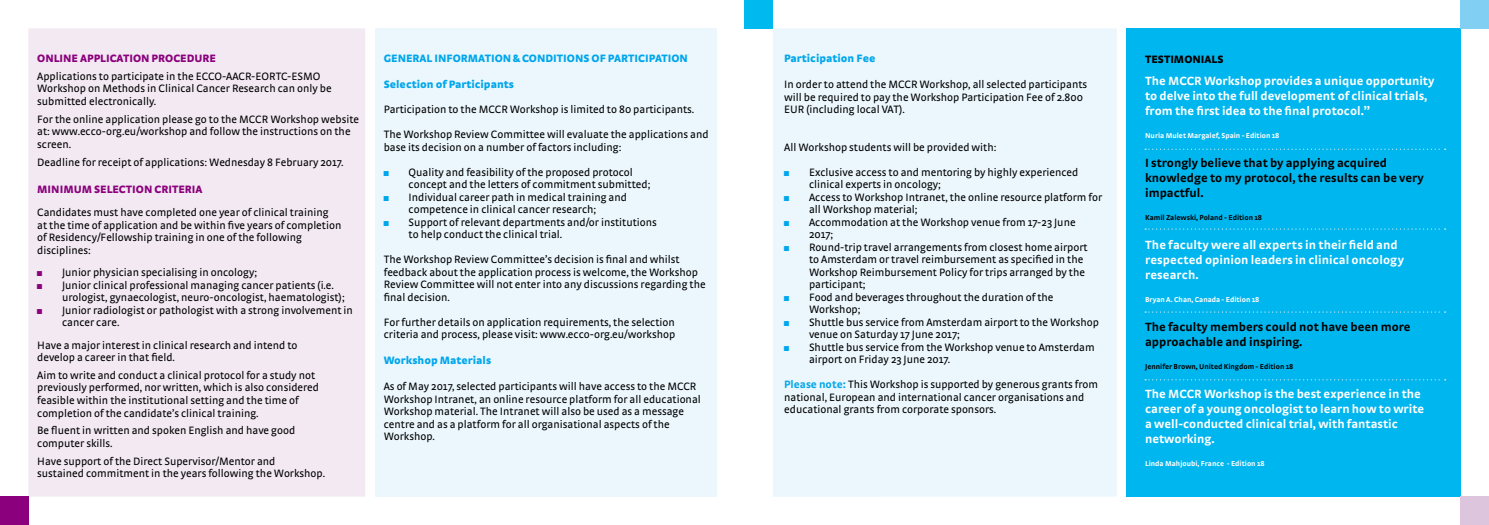
<style>
.page{position:relative;width:1489px;height:525px;background:#fff}
.page>*{position:absolute;margin:0;border:0;box-sizing:border-box;transform-origin:0 0}
.t1{font:700 12.5px/15px "Strada OT";color:#fff}
.t2{font:700 12.5px/15px "Strada OT";color:#000}
.t3{font:11.25px/12.5px "Strada OT";color:#000}
.t4{font:900 11.25px "Strada OT";color:#00a6eb}
.t5{font:900 11.25px "Strada OT";color:#8b007c}
.t6{font:900 11.25px "Strada OT";color:#000}
.t7{font:700 7.5px "Strada OT";color:#fff}
.t8{font:700 7.5px "Strada OT";color:#000}
.s1{font-size:7.5px;color:#8b007c}
.s2{font-size:7.5px;color:#00a6eb}
.s3{font-weight:700;color:#00a6eb}
</style>
<div class="page">
<div style="left:772px;top:28px;width:344px;height:468px;background:#ebf7fd"></div>
<div style="left:375px;top:28px;width:341px;height:468px;background:#ebf7fd"></div>
<div style="left:28px;top:28px;width:337px;height:468px;background:#f2e9f2"></div>
<div style="left:1126px;top:28px;width:334px;height:468px;background:#00b6ee"></div>
<div style="left:0;top:496px;width:28px;height:28px;background:#8b007c"></div>
<div style="left:1460px;top:496px;width:28px;height:28px;background:#ddc5dd"></div>
<div style="left:1460px;top:0;width:28px;height:28px;background:#81d0f4"></div>
<div style="left:744px;top:0;width:28px;height:28px;background:#00baef"></div>
<svg style="left:1144px;top:148px;width:301px;height:2px"></svg>
<svg style="left:1144px;top:228px;width:301px;height:1px"></svg>
<svg style="left:1144px;top:311px;width:301px;height:1px"></svg>
<svg style="left:1144px;top:379px;width:301px;height:1px"></svg>
<p class="t5" style="left:37px;top:51px;width:180px">ONLINE APPLICATION PROCEDURE</p>
<p class="t3" style="left:37px;top:70px;width:296px">Applications to participate in the ECCO-AACR-EORTC-ESMO<br>Workshop on Methods in Clinical Cancer Research can only be submitted electronically.</p>
<p class="t3" style="left:37px;top:113px;width:323px">For the online application please go to the MCCR Workshop website at: www.ecco-org.eu/workshop and follow the instructions on the screen.</p>
<p class="t3" style="left:37px;top:156px;width:308px">Deadline for receipt of applications: Wednesday 8 February 2017.</p>
<p class="t5" style="left:37px;top:183px;width:167px">MINIMUM SELECTION CRITERIA</p>
<p class="t3" style="left:37px;top:206px;width:306px">Candidates must have completed one year of clinical training at the time of application and be within five years of completion of Residency/Fellowship training in one of the following disciplines:</p>
<p class="t3" style="left:37px;top:266px;width:221px"><span class="s1">■</span> Junior physician specialising in oncology;</p>
<p class="t3" style="left:62px;top:278px;width:284px;text-indent:-25px"><span class="s1">■</span> Junior clinical professional managing cancer patients (i.e. urologist, gynaecologist, neuro-oncologist, haematologist);</p>
<p class="t3" style="left:62px;top:303px;width:292px;text-indent:-25px"><span class="s1">■</span> Junior radiologist or pathologist with a strong involvement in cancer care.</p>
<p class="t3" style="left:37px;top:338px;width:262px">Have a major interest in clinical research and intend to develop a career in that field.</p>
<p class="t3" style="left:37px;top:369px;width:283px">Aim to write and conduct a clinical protocol for a study not previously performed, nor written, which is also considered feasible within the institutional setting and the time of completion of the candidate’s clinical training.</p>
<p class="t3" style="left:37px;top:424px;width:259px">Be fluent in written and spoken English and have good computer skills.</p>
<p class="t3" style="left:37px;top:454px;width:289px">Have support of the Direct Supervisor/Mentor and<br>sustained commitment in the years following the Workshop.</p>
<p class="t4" style="left:384px;top:51px;width:306px">GENERAL INFORMATION &amp; CONDITIONS OF PARTICIPATION</p>
<p class="t4" style="left:384px;top:77px;width:132px">Selection of Participants</p>
<p class="t3" style="left:384px;top:103px;width:312px">Participation to the MCCR Workshop is limited to 80 participants.</p>
<p class="t3" style="left:384px;top:128px;width:326px">The Workshop Review Committee will evaluate the applications and base its decision on a number of factors including:</p>
<p class="t3" style="left:408px;top:166px;width:243px;text-indent:-25px"><span class="s2">■</span> Quality and feasibility of the proposed protocol concept and the letters of commitment submitted;</p>
<p class="t3" style="left:384px;top:191px;width:245px;text-align:center"><span class="s2">■</span> Individual career path in medical training and competence in clinical cancer research;</p>
<p class="t3" style="left:408px;top:216px;width:250px;text-indent:-25px"><span class="s2">■</span> Support of relevant departments and/or institutions to help conduct the clinical trial.</p>
<p class="t3" style="left:384px;top:253px;width:323px">The Workshop Review Committee’s decision is final and whilst feedback about the application process is welcome, the Workshop Review Committee will not enter into any discussions regarding the final decision.</p>
<p class="t3" style="left:384px;top:316px;width:293px">For further details on application requirements, the selection criteria and process, please visit: www.ecco-org.eu/workshop</p>
<p class="t4" style="left:384px;top:353px;width:109px">Workshop Materials</p>
<p class="t3" style="left:384px;top:380px;width:318px">As of May 2017, selected participants will have access to the MCCR Workshop Intranet, an online resource platform for all educational Workshop material. The Intranet will also be used as a message centre and as a platform for all organisational aspects of the Workshop.</p>
<p class="t4" style="left:784px;top:51px;width:93px">Participation Fee</p>
<p class="t3" style="left:784px;top:78px;width:304px">In order to attend the MCCR Workshop, all selected participants will be required to pay the Workshop Participation Fee of 2.800<br>EUR (including local VAT).</p>
<p class="t3" style="left:784px;top:141px;width:214px">All Workshop students will be provided with:</p>
<p class="t3" style="left:809px;top:166px;width:271px;text-indent:-25px"><span class="s2">■</span> Exclusive access to and mentoring by highly experienced clinical experts in oncology;</p>
<p class="t3" style="left:809px;top:191px;width:295px;text-indent:-25px"><span class="s2">■</span> Access to Workshop Intranet, the online resource platform for all Workshop material;</p>
<p class="t3" style="left:809px;top:216px;width:268px;text-indent:-25px"><span class="s2">■</span> Accommodation at the Workshop venue from 17-23 June<br>2017;</p>
<p class="t3" style="left:809px;top:241px;width:280px;text-indent:-25px"><span class="s2">■</span> Round-trip travel arrangements from closest home airport to Amsterdam or travel reimbursement as specified in the Workshop Reimbursement Policy for trips arranged by the participant;</p>
<p class="t3" style="left:809px;top:291px;width:246px;text-indent:-25px"><span class="s2">■</span> Food and beverages throughout the duration of the<br>Workshop;</p>
<p class="t3" style="left:809px;top:316px;width:291px;text-indent:-25px"><span class="s2">■</span> Shuttle bus service from Amsterdam airport to the Workshop venue on Saturday 17 June 2017;</p>
<p class="t3" style="left:809px;top:341px;width:287px;text-indent:-25px"><span class="s2">■</span> Shuttle bus service from the Workshop venue to Amsterdam airport on Friday 23 June 2017.</p>
<p class="t3" style="left:784px;top:378px;width:315px"><span class="s3">Please note:</span> This Workshop is supported by generous grants from national, European and international cancer organisations and educational grants from corporate sponsors.</p>
<p class="t6" style="left:1144px;top:52px;width:80px">TESTIMONIALS</p>
<p class="t1" style="left:1144px;top:73px;width:291px">The MCCR Workshop provides a unique opportunity to delve into the full development of clinical trials, from the first idea to the final protocol.”</p>
<p class="t7" style="left:1144px;top:130px;width:136px">Nuria Mulet Margalef, Spain - Edition 18</p>
<p class="t2" style="left:1144px;top:155px;width:280px">I strongly believe that by applying acquired knowledge to my protocol, the results can be very impactful.</p>
<p class="t8" style="left:1144px;top:213px;width:118px">Kamil Zalewski, Poland - Edition 18</p>
<p class="t1" style="left:1144px;top:237px;width:260px">The faculty were all experts in their field and respected opinion leaders in clinical oncology research.</p>
<p class="t7" style="left:1144px;top:295px;width:116px">Bryan A. Chan, Canada - Edition 18</p>
<p class="t2" style="left:1144px;top:319px;width:267px">The faculty members could not have been more approachable and inspiring.</p>
<p class="t8" style="left:1144px;top:362px;width:150px">Jennifer Brown, United Kingdom - Edition 18</p>
<p class="t1" style="left:1144px;top:386px;width:280px">The MCCR Workshop is the best experience in the career of a young oncologist to learn how to write a well-conducted clinical trial, with fantastic networking.</p>
<p class="t7" style="left:1144px;top:459px;width:121px">Linda Mahjoubi, France - Edition 18</p>
</div>
